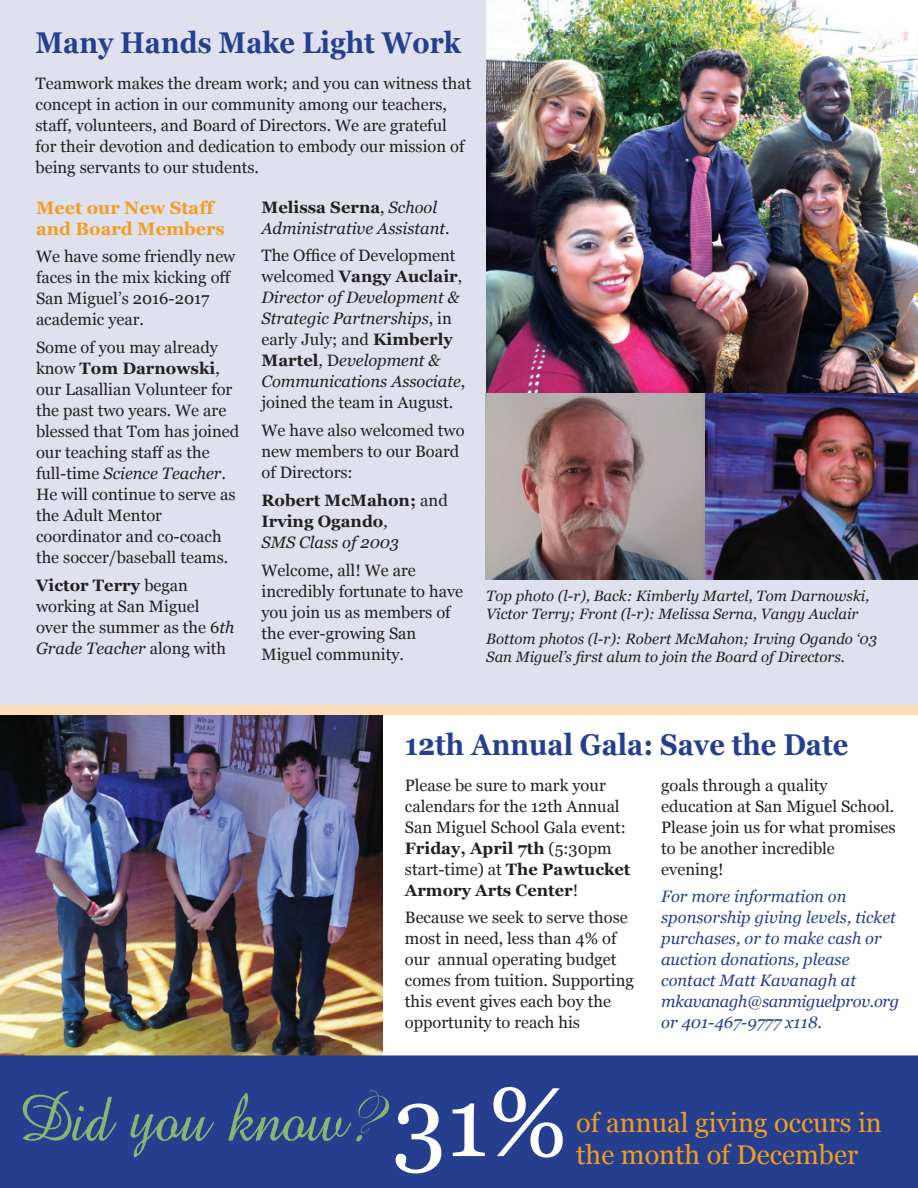
<style>
.page{position:relative;width:918px;height:1188px;background:#fff}
.page>*{position:absolute;margin:0;border:0;box-sizing:border-box;transform-origin:0 0}
.t1{font:97.5px "Georgia";color:#fff}
.t2{font:700 30px "Georgia";color:#253f8e;scale:.9 1}
.t3{font:27px "Georgia";color:#f29d21}
.t4{font:700 18px/21px "Georgia";color:#f29d21}
.t5{font:16.5px/21px "Georgia";color:#231f20}
.t6{font:italic 16.5px/21px "Georgia";color:#231f20}
.t7{font:italic 16.5px/21px "Georgia";color:#253f8e}
.t8{font:700 16.5px/21px "Georgia";color:#231f20}
.t9{font:italic 16.5px/21px "Georgia";letter-spacing:-.02em;color:#253f8e}
.t10{font:italic 15px/18px "Georgia";color:#231f20}
.s1{font-weight:700}
.s2{font-style:italic}
.s3{font-weight:400}
.s4{font-weight:400;font-style:italic}
.s5{font-style:normal}
.s6{font-weight:700;font-style:normal}
</style>
<div class="page">
<div style="left:0;top:0;width:918px;height:706px;background:#e0e1ee"></div>
<img style="left:0;top:715px;width:383px;height:340px">
<div style="left:0;top:1055px;width:918px;height:133px;background:#253f8e"></div>
<img style="left:486px;top:0;width:432px;height:579px">
<div style="left:0;top:706px;width:918px;height:9px;background:#fcddb5"></div>
<svg style="left:23px;top:1090px;width:366px;height:67px;background:#334f89"></svg>
<p class="t2" style="left:36px;top:23px;width:474px">Many Hands Make Light Work</p>
<p class="t5" style="left:36px;top:73px;width:437px">Teamwork makes the dream work; and you can witness that concept in action in our community among our teachers, staff, volunteers, and Board of Directors. We are grateful for their devotion and dedication to embody our mission of being servants to our students.</p>
<p class="t4" style="left:36px;top:197px;width:190px">Meet our New Staff and Board Members</p>
<p class="t5" style="left:36px;top:247px;width:201px">We have some friendly new faces in the mix kicking off<br>San Miguel’s 2016-2017 academic year.</p>
<p class="t5" style="left:36px;top:337px;width:205px">Some of you may already know <span class="s1">Tom Darnowski</span>, our Lasallian Volunteer for the past two years. We are blessed that Tom has joined our teaching staff as the full-time <span class="s2">Science Teacher</span>.<br>He will continue to serve as the Adult Mentor</p>
<p class="t5" style="left:36px;top:526px;width:194px">coordinator and co-coach the soccer/baseball teams.</p>
<p class="t8" style="left:36px;top:575px;width:154px">Victor Terry <span class="s3">began</span></p>
<p class="t5" style="left:36px;top:596px;width:200px">working at San Miguel over the summer as the 6<span class="s2">th<br>Grade Teacher</span> along with</p>
<p class="t8" style="left:262px;top:196px;width:177px">Melissa Serna<span class="s3">,</span> <span class="s4">School</span></p>
<p class="t6" style="left:262px;top:217px;width:190px">Administrative Assistant<span class="s5">.</span></p>
<p class="t6" style="left:262px;top:245px;width:205px"><span class="s5">The Office of Development welcomed</span> <span class="s6">Vangy Auclair</span><span class="s5">,<br></span>Director of Development &amp;<br>Strategic Partnerships<span class="s5">, in early July; and</span> <span class="s6">Kimberly<br>Martel</span><span class="s5">, D</span>evelopment &amp;<br>Communications Associate<span class="s5">, joined the team in August.</span></p>
<p class="t5" style="left:262px;top:420px;width:205px">We have also welcomed two new members to our Board of Directors:</p>
<p class="t8" style="left:262px;top:490px;width:188px">Robert McMahon; <span class="s3">and<br></span>Irving Ogando<span class="s4">,</span></p>
<p class="t6" style="left:262px;top:532px;width:139px">SMS Class of 2003</p>
<p class="t5" style="left:262px;top:560px;width:156px">Welcome, all! We are</p>
<p class="t5" style="left:262px;top:581px;width:203px">incredibly fortunate to have you join us as members of the ever-growing San</p>
<p class="t5" style="left:262px;top:644px;width:144px">Miguel community.</p>
<p class="t10" style="left:486px;top:587px;width:385px">Top photo (l-r), Back: Kimberly Martel, Tom Darnowski,</p>
<p class="t10" style="left:486px;top:605px;width:374px">Victor Terry; Front (l-r): Melissa Serna, Vangy Auclair</p>
<p class="t10" style="left:486px;top:630px;width:392px">Bottom photos (l-r): Robert McMahon; Irving Ogando ‘03<br>San Miguel’s first alum to join the Board of Directors.</p>
<p class="t2" style="left:405px;top:725px;width:494px">12th Annual Gala: Save the Date</p>
<p class="t5" style="left:405px;top:775px;width:202px">Please be sure to mark your</p>
<p class="t5" style="left:405px;top:796px;width:216px">calendars for the 12th Annual</p>
<p class="t5" style="left:405px;top:817px;width:227px">San Miguel School Gala event:<br><span class="s1">Friday, April 7th</span> (5:30pm start-time) at <span class="s1">The Pawtucket<br>Armory Arts Center</span>!</p>
<p class="t5" style="left:405px;top:907px;width:231px">Because we seek to serve those most in need, less than 4% of our annual operating budget comes from tuition. Supporting this event gives each boy the opportunity to reach his</p>
<p class="t5" style="left:661px;top:775px;width:168px">goals through a quality</p>
<p class="t5" style="left:661px;top:796px;width:236px;text-align:justify">education at San Miguel School.<br>Please join us for what promises to be another incredible</p>
<p class="t5" style="left:661px;top:859px;width:64px">evening!</p>
<p class="t7" style="left:661px;top:886px;width:187px">For more information on</p>
<p class="t7" style="left:661px;top:907px;width:236px">sponsorship giving levels, ticket purchases, or to make cash or auction donations, please</p>
<p class="t7" style="left:661px;top:970px;width:196px">contact Matt Kavanagh at</p>
<p class="t9" style="left:661px;top:991px;width:240px">mkavanagh@sanmiguelprov.org or 401-467-9777 x118.</p>
<p class="t1" style="left:393px;top:1063px;width:177px">31%</p>
<p class="t3" style="left:576px;top:1106px;width:307px">of annual giving occurs in</p>
<p class="t3" style="left:576px;top:1138px;width:283px">the month of December</p>
</div>
